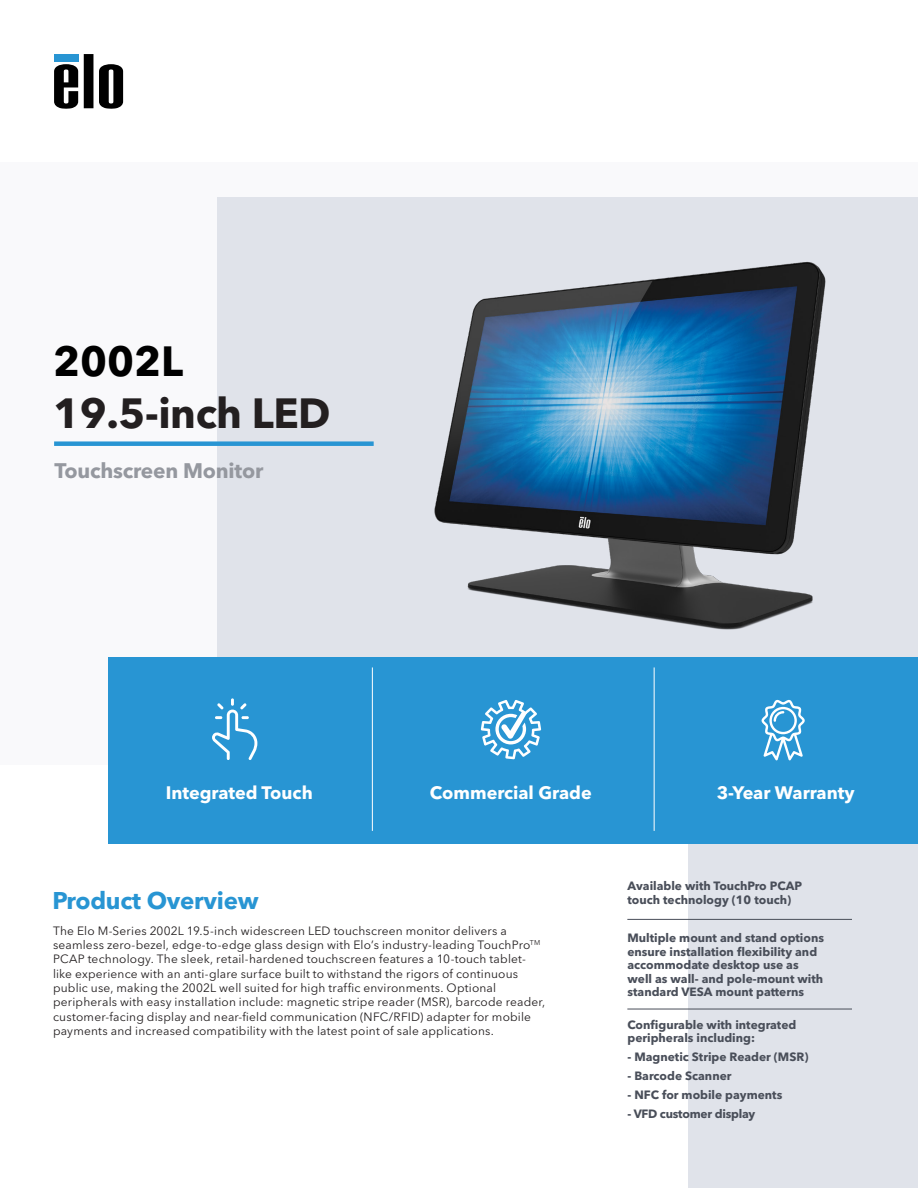
<style>
.page{position:relative;width:918px;height:1188px;background:#fff}
.page>*{position:absolute;margin:0;border:0;box-sizing:border-box;transform-origin:0 0}
.Section_Header{font:700 41.85px "Avenir Next LT Pro";letter-spacing:-.01em;color:#231f20}
.Section_Header-2{font:700 41.85px "Avenir Next LT Pro";color:#000}
.Section_Header-3{font:700 24px "Avenir Next LT Pro";letter-spacing:-.01em;color:#2895d3}
.Section_Header-4{font:700 20.85px "Avenir Next LT Pro";letter-spacing:-.01em;color:#95989f}
.t1{font:700 18px "Avenir Next LT Pro";color:#fff}
.Body_Copy{font:12px/14.4px "Avenir Next LT Pro";letter-spacing:.015em;color:#231f20}
.Sidebar_bullets{font:700 12px/13.5px "Avenir Next LT Pro";color:#494e59}
.Sidebar_bullets-2{font:700 12px "Avenir Next LT Pro";letter-spacing:-.02em;color:#494e59}
</style>
<div class="page">
<div style="left:0;top:162px;width:918px;height:603px;background:#f9f9fb"></div>
<div style="left:217px;top:197px;width:701px;height:469px;background:#e0e3ea"></div>
<svg style="left:84px;top:54px;width:9px;height:54px"></svg>
<svg style="left:54px;top:64px;width:24px;height:45px"></svg>
<svg style="left:99px;top:64px;width:24px;height:45px"></svg>
<div style="left:54px;top:54px;width:24px;height:7px;background:#2895d3"></div>
<div style="left:688px;top:842px;width:230px;height:346px;background:#e0e3ea"></div>
<div style="left:108px;top:657px;width:810px;height:186px;background:#2895d3"></div>
<div style="left:54px;top:441px;width:320px;height:5px;background:#2895d3"></div>
<hr style="left:372px;top:667px;width:1px;height:164px;background:#fff">
<hr style="left:654px;top:667px;width:1px;height:164px;background:#fff">
<hr style="left:627px;top:919px;width:225px;height:1px;background:#494e59">
<hr style="left:627px;top:1009px;width:225px;height:1px;background:#494e59">
<svg style="left:212px;top:698px;width:45px;height:62px"></svg>
<svg style="left:481px;top:700px;width:60px;height:59px"></svg>
<svg style="left:762px;top:700px;width:43px;height:60px"></svg>
<img style="left:269px;top:261px;width:557px;height:433px">
<p class="Section_Header-2" style="left:53px;top:336px;width:132px">2002L</p>
<p class="Section_Header" style="left:53px;top:388px;width:279px">19.5-inch LED</p>
<p class="Section_Header-4" style="left:55px;top:458px;width:210px">Touchscreen Monitor</p>
<p class="t1" style="left:166px;top:781px;width:149px">Integrated Touch</p>
<p class="t1" style="left:430px;top:781px;width:163px">Commercial Grade</p>
<p class="t1" style="left:717px;top:781px;width:139px">3-Year Warranty</p>
<p class="Section_Header-3" style="left:52px;top:886px;width:208px">Product Overview</p>
<p class="Sidebar_bullets" style="left:627px;top:879px;width:176px">Available with TouchPro PCAP touch technology (10 touch)</p>
<p class="Sidebar_bullets" style="left:627px;top:931px;width:198px">Multiple mount and stand options ensure installation flexibility and accommodate desktop use as well as wall- and pole-mount with standard VESA mount patterns</p>
<p class="Sidebar_bullets" style="left:627px;top:1018px;width:170px">Configurable with integrated peripherals including:</p>
<p class="Sidebar_bullets" style="left:627px;top:1050px;width:183px">- Magnetic Stripe Reader (MSR)</p>
<p class="Sidebar_bullets" style="left:627px;top:1069px;width:106px">- Barcode Scanner</p>
<p class="Sidebar_bullets" style="left:627px;top:1088px;width:156px">- NFC for mobile payments</p>
<p class="Sidebar_bullets-2" style="left:627px;top:1107px;width:129px">- VFD customer display</p>
<p class="Body_Copy" style="left:53px;top:923px;width:494px">The Elo M-Series 2002L 19.5-inch widescreen LED touchscreen monitor delivers a seamless zero-bezel, edge-to-edge glass design with Elo’s industry-leading TouchPro<sup>TM </sup>PCAP technology. The sleek, retail-hardened touchscreen features a 10-touch tablet&shy;like experience with an anti-glare surface built to withstand the rigors of continuous public use, making the 2002L well suited for high traffic environments. Optional peripherals with easy installation include: magnetic stripe reader (MSR), barcode reader, customer-facing display and near-field communication (NFC/RFID) adapter for mobile payments and increased compatibility with the latest point of sale applications.</p>
</div>
